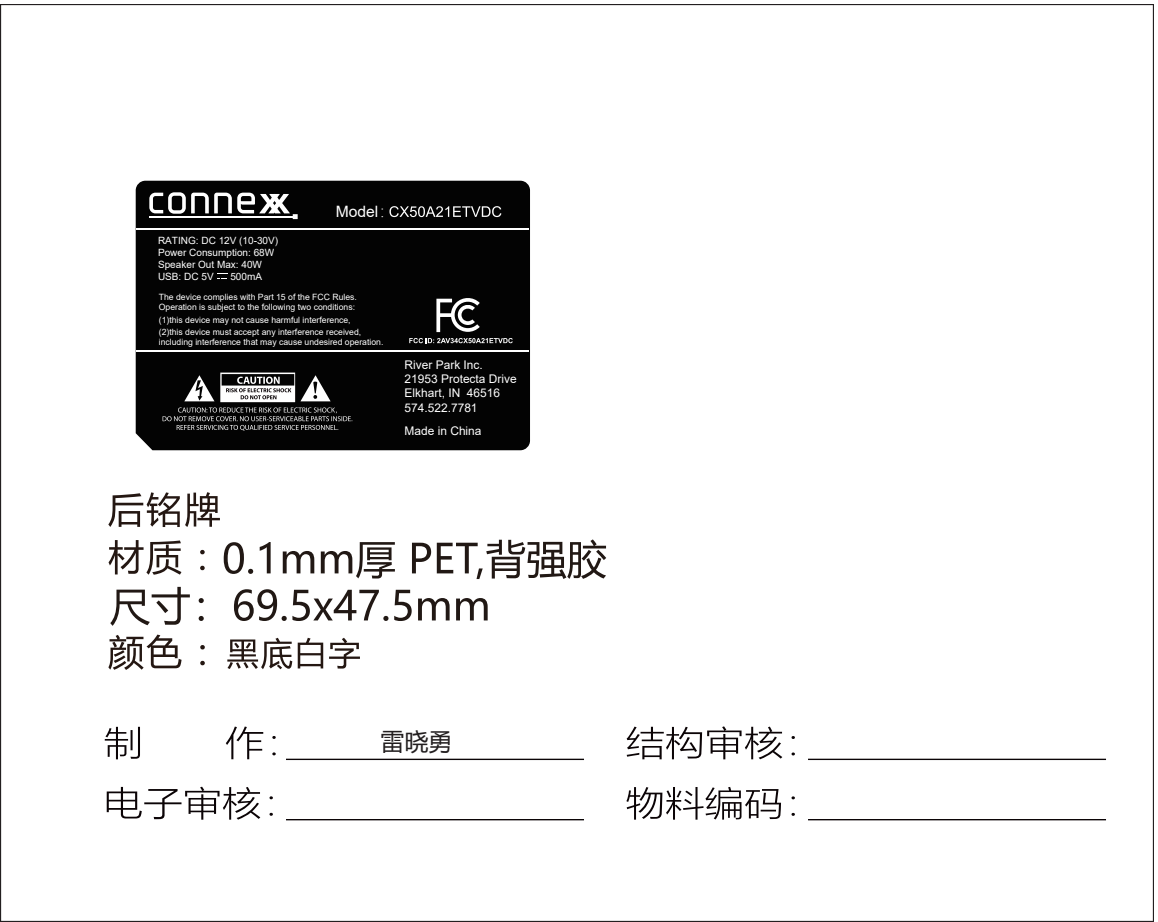
<style>
.page{position:relative;width:1158px;height:922px;background:#fff}
.page>*{position:absolute;margin:0;border:0;box-sizing:border-box;transform-origin:0 0}
.t1{font:24px "Microsoft Ya Hei";color:#231f20}
.t2{font:15.6px "Arial";color:#fff}
.t3{font:12px/14.4px "Arial";color:#fff}
.t4{font:10px/11.6px "Arial";color:#fff}
.t5{font:8.6px/10.4px "Arial";color:#fff}
.s1{font-family:"Microsoft Ya Hei";font-weight:300}
</style>
<div class="page">
<svg style="left:108px;top:492px;width:252px;height:177px"></svg>
<svg style="left:224px;top:539px;width:382px;height:40px"></svg>
<svg style="left:110px;top:586px;width:377px;height:39px"></svg>
<div style="left:136px;top:181px;width:394px;height:269px;background:#030303"></div>
<svg style="left:105px;top:726px;width:171px;height:33px"></svg>
<svg style="left:107px;top:786px;width:166px;height:33px"></svg>
<svg style="left:626px;top:726px;width:168px;height:33px"></svg>
<hr style="left:286px;top:758px;width:298px;height:1px;background:#0b0406">
<hr style="left:807px;top:758px;width:298px;height:1px;background:#0b0406">
<hr style="left:286px;top:818px;width:298px;height:2px;background:#0b0406">
<hr style="left:807px;top:818px;width:298px;height:2px;background:#0b0406">
<svg style="left:626px;top:787px;width:168px;height:32px"></svg>
<svg style="left:436px;top:296px;width:43px;height:36px"></svg>
<svg style="left:409px;top:338px;width:103px;height:5px"></svg>
<svg style="left:389px;top:206px;width:112px;height:11px"></svg>
<svg style="left:162px;top:372px;width:190px;height:58px;background:#444"></svg>
<hr style="left:137px;top:228px;width:392px;height:1px;background:#fff">
<hr style="left:137px;top:350px;width:392px;height:1px;background:#fff">
<svg style="left:149px;top:192px;width:148px;height:27px"></svg>
<svg style="left:217px;top:273px;width:10px;height:5px"></svg>
<p class="t4" style="left:158px;top:235px;width:122px">RATING: DC 12V (10-30V)</p>
<p class="t4" style="left:158px;top:247px;width:118px">Power Consumption: 68W<br>Speaker Out Max: 40W<br>USB: DC 5V</p>
<p class="t4" style="left:230px;top:270px;width:33px">500mA</p>
<h2 class="t2" style="left:336px;top:200px;width:60px">Model<span class="s1">：</span></h2>
<p class="t5" style="left:159px;top:291px;width:199px">The device complies with Part 15 of the FCC Rules.<br>Operation is subject to the following two conditions:</p>
<p class="t5" style="left:159px;top:313px;width:204px;line-height:12.2px">(1)this device may not cause harmful interference, (2)this device must accept any interference received,</p>
<p class="t5" style="left:159px;top:337px;width:226px">including interference that may cause undesired operation.</p>
<h3 class="t3" style="left:404px;top:357px;width:114px">River Park Inc.<br>21953 Protecta Drive<br>Elkhart, IN 46516<br>574.522.7781</h3>
<h3 class="t3" style="left:404px;top:423px;width:78px">Made in China</h3>
<h1 class="t1" style="left:380px;top:724px;width:73px">雷晓勇</h1>
</div>
